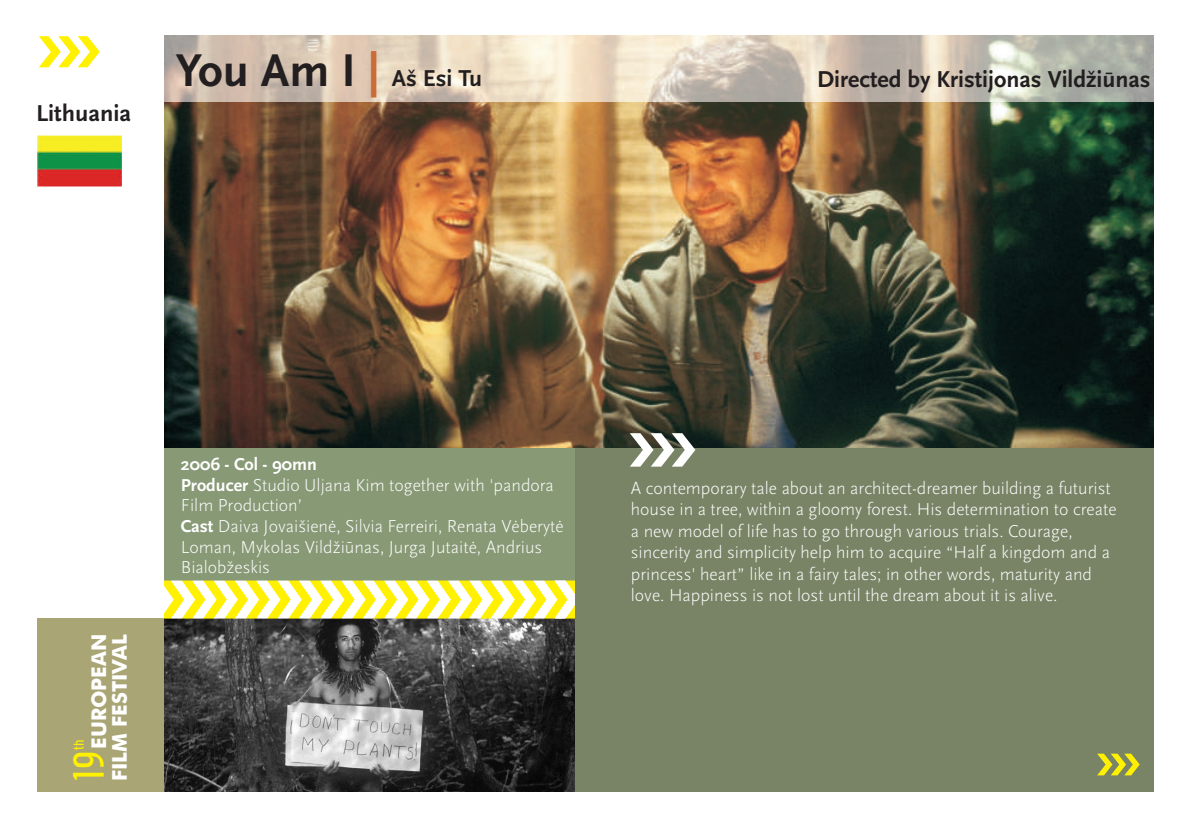
<style>
.page{position:relative;width:1188px;height:828px;background:#fff}
.page>*{position:absolute;margin:0;border:0;box-sizing:border-box;transform-origin:0 0}
.t1{font:40.8px "Chica Mono";color:#fff101}
.t2{font:700 24px "Scala Sans Pro";color:#231f20}
.t3{font:500 20.4px/20.6px "Futura BT";color:#fff;text-align:right}
.t4{font:300 18px/20.8px "Scala Sans Pro";color:#fff}
.t5{font:13.2px "Chica Mono";color:#fff101}
.s1{font-size:48px}
.s2{font-size:48px;color:#c96c38}
.s3{font-weight:700}
</style>
<div class="page">
<img style="left:164px;top:102px;width:990px;height:346px">
<div style="left:575px;top:448px;width:579px;height:344px;background:#798466"></div>
<div style="left:164px;top:448px;width:411px;height:133px;background:#889976"></div>
<img style="left:164px;top:618px;width:411px;height:174px">
<div style="left:38px;top:618px;width:126px;height:174px;background:#a9a575"></div>
<svg style="left:164px;top:581px;width:411px;height:37px"></svg>
<img style="left:164px;top:36px;width:990px;height:66px">
<svg style="left:39px;top:36px;width:61px;height:31px"></svg>
<svg style="left:630px;top:433px;width:65px;height:34px"></svg>
<img style="left:38px;top:136px;width:83px;height:50px">
<svg style="left:1097px;top:754px;width:43px;height:21px"></svg>
<h2 class="t2" style="left:36px;top:104px;width:97px">Lithuania</h2>
<h2 class="t2" style="left:176px;top:68px;width:308px"><span class="s1">You Am I</span> <span class="s2">|</span> Aš Esi Tu</h2>
<h2 class="t2" style="left:817px;top:69px;width:335px">Directed by Kristijonas Vildþiûnas</h2>
<p class="t3" style="left:91px;top:781px;width:149px;rotate:-90deg">EUROPEAN<br>FILM FESTIVAL</p>
<p class="t5" style="left:71px;top:751px;width:13px;rotate:-90deg">th</p>
<h1 class="t1" style="left:63px;top:783px;width:35px;rotate:-90deg">19</h1>
<p class="t4" style="left:181px;top:455px;width:384px"><span class="s3">2006 - Col - 90mn<br>Producer</span> Studio Uljana Kim together with 'pandora Film Production’<br><span class="s3">Cast</span> Daiva Jovaiðienë, Silvia Ferreiri, Renata Vëberytë Loman, Mykolas Vildþiûnas, Jurga Jutaitë, Andrius Bialobþeskis</p>
<p class="t4" style="left:631px;top:479px;width:487px;line-height:21.4px">A contemporary tale about an architect-dreamer building a futurist house in a tree, within a gloomy forest. His determination to create a new model of life has to go through various trials. Courage, sincerity and simplicity help him to acquire “Half a kingdom and a princess' heart” like in a fairy tales; in other words, maturity and love. Happiness is not lost until the dream about it is alive.</p>
</div>
